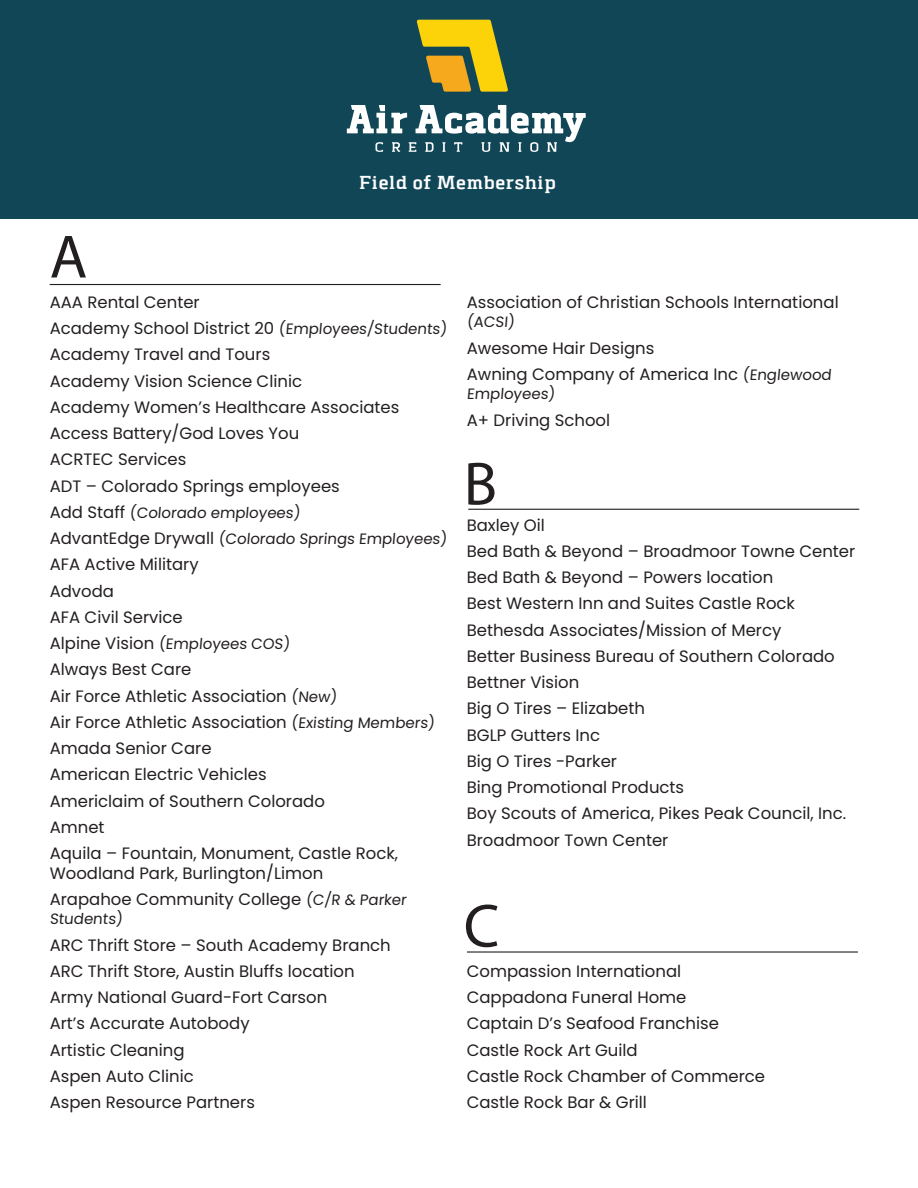
<style>
.page{position:relative;width:918px;height:1188px;background:#fff}
.page>*{position:absolute;margin:0;border:0;box-sizing:border-box;transform-origin:0 0}
.t1{font:61.5px "Myriad Pro";color:#231f20}
.t2{font:24px "Abula";color:#fff}
.t3{font:16.5px/26.2px "Poppins";color:#231f20}
.t4{font:15px/26.2px "Poppins";color:#231f20}
.s1{font-size:15px}
.s2{font-size:16.5px}
</style>
<div class="page">
<div style="left:0;top:0;width:918px;height:218px;background:#114657"></div>
<hr style="left:50px;top:284px;width:391px;height:1px;background:#231f20">
<hr style="left:468px;top:509px;width:391px;height:1px;background:#231f20">
<svg style="left:347px;top:105px;width:239px;height:47px"></svg>
<svg style="left:417px;top:20px;width:91px;height:72px"></svg>
<hr style="left:467px;top:951px;width:391px;height:2px;background:#231f20">
<h1 class="t1" style="left:50px;top:219px;width:39px">A</h1>
<h2 class="t2" style="left:359px;top:171px;width:199px">Field of Membership</h2>
<p class="t3" style="left:50px;top:289px;width:401px">AAA Rental Center<br>Academy School District 20 <span class="s1">(Employees/Students)<br></span>Academy Travel and Tours<br>Academy Vision Science Clinic<br>Academy Women’s Healthcare Associates<br>Access Battery/God Loves You<br>ACRTEC Services<br>ADT – Colorado Springs employees</p>
<p class="t4" style="left:50px;top:500px;width:401px"><span class="s2">Add Staff</span> (Colorado employees)<br><span class="s2">AdvantEdge Drywall</span> (Colorado Springs Employees)</p>
<p class="t3" style="left:50px;top:552px;width:151px">AFA Active Military<br>Advoda<br>AFA Civil Service</p>
<p class="t4" style="left:50px;top:631px;width:244px"><span class="s2">Alpine Vision</span> (Employees COS)</p>
<p class="t3" style="left:50px;top:657px;width:389px">Always Best Care<br>Air Force Athletic Association <span class="s1">(New)<br></span>Air Force Athletic Association <span class="s1">(Existing Members)<br></span>Amada Senior Care<br>American Electric Vehicles<br>Americlaim of Southern Colorado<br>Amnet<br>Aquila – Fountain, Monument, Castle Rock,</p>
<p class="t3" style="left:50px;top:860px;width:361px">Woodland Park, Burlington/Limon<br>Arapahoe Community College <span class="s1">(C/R &amp; Parker</span></p>
<p class="t4" style="left:50px;top:906px;width:77px">Students)</p>
<p class="t3" style="left:50px;top:932px;width:343px">ARC Thrift Store – South Academy Branch<br>ARC Thrift Store, Austin Bluffs location<br>Army National Guard-Fort Carson<br>Art’s Accurate Autobody<br>Artistic Cleaning<br>Aspen Auto Clinic<br>Aspen Resource Partners</p>
<p class="t3" style="left:467px;top:289px;width:374px">Association of Christian Schools International</p>
<p class="t4" style="left:467px;top:309px;width:51px">(ACSI)</p>
<p class="t3" style="left:467px;top:335px;width:368px">Awesome Hair Designs<br>Awning Company of America Inc <span class="s1">(Englewood</span></p>
<p class="t4" style="left:467px;top:381px;width:92px">Employees)</p>
<p class="t3" style="left:467px;top:407px;width:145px">A+ Driving School</p>
<h1 class="t1" style="left:464px;top:446px;width:35px">B</h1>
<p class="t3" style="left:467px;top:512px;width:390px">Baxley Oil<br>Bed Bath &amp; Beyond – Broadmoor Towne Center<br>Bed Bath &amp; Beyond – Powers location<br>Best Western Inn and Suites Castle Rock<br>Bethesda Associates/Mission of Mercy<br>Better Business Bureau of Southern Colorado<br>Bettner Vision<br>Big O Tires – Elizabeth<br>BGLP Gutters Inc<br>Big O Tires -Parker<br>Bing Promotional Products<br>Boy Scouts of America, Pikes Peak Council, Inc.<br>Broadmoor Town Center</p>
<h1 class="t1" style="left:464px;top:888px;width:37px">C</h1>
<p class="t3" style="left:467px;top:958px;width:300px">Compassion International<br>Cappadona Funeral Home<br>Captain D’s Seafood Franchise<br>Castle Rock Art Guild<br>Castle Rock Chamber of Commerce<br>Castle Rock Bar &amp; Grill</p>
</div>
